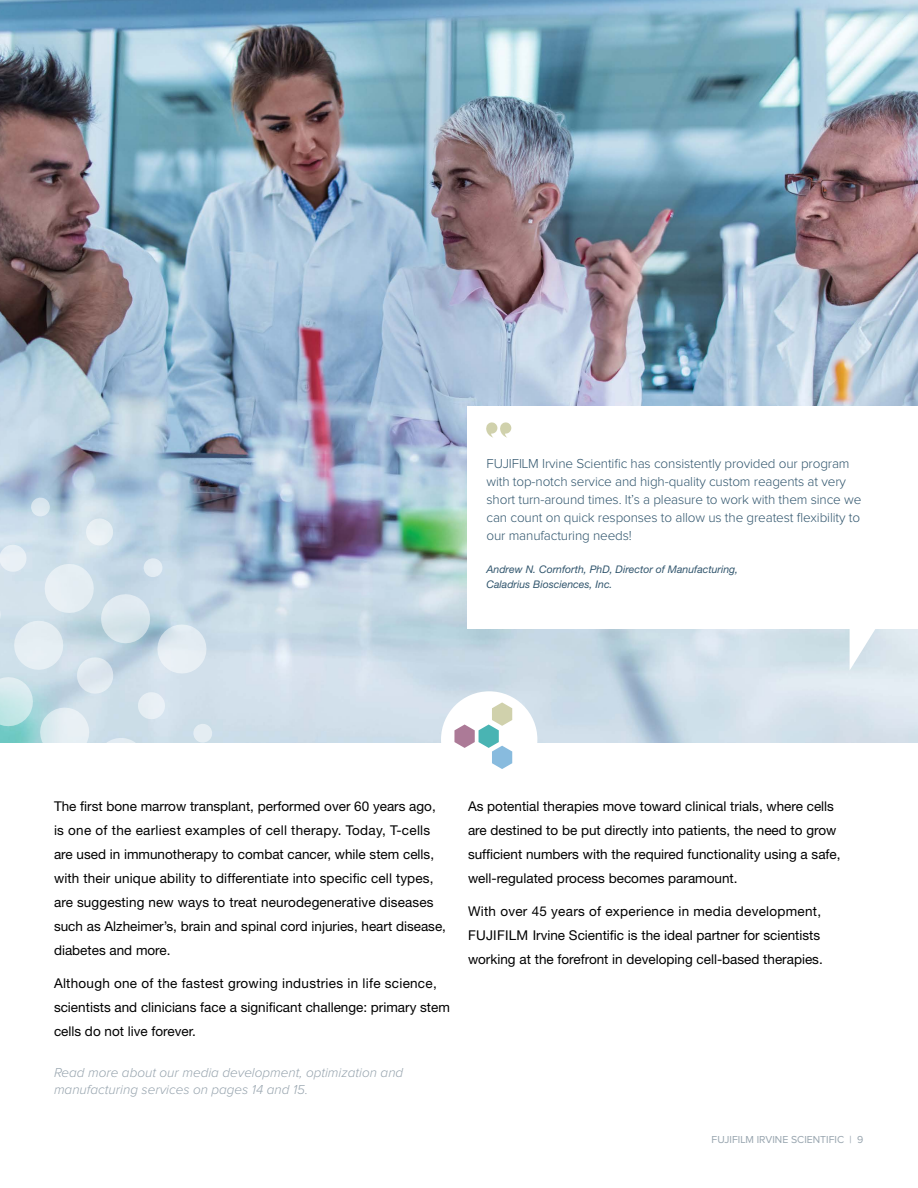
<style>
.page{position:relative;width:918px;height:1188px;background:#fff}
.page>*{position:absolute;margin:0;border:0;box-sizing:border-box;transform-origin:0 0}
.t1{font:13.5px/24px "Helvetica Neue LT Std";color:#000}
.t2{font:300 13.5px/18px "Proxima Nova";letter-spacing:-.01em;color:#31556d}
.t3{font:italic 300 13.5px/16.5px "Proxima Nova";color:#97a4ae}
.t4{font:italic 10.5px/15px "Helvetica Neue LT Std";color:#31556d}
.t5{font:10.5px "Proxima Nova";color:#97a4ae}
</style>
<div class="page">
<img style="left:0;top:0;width:918px;height:742px">
<div style="left:441px;top:691px;width:96px;height:97px;background:#fff;border-radius:50%"></div>
<svg style="left:454px;top:702px;width:58px;height:67px"></svg>
<svg style="left:0;top:421px;width:216px;height:322px;background:#c2d5e2"></svg>
<div style="left:468px;top:406px;width:450px;height:222px;background:#fff"></div>
<svg style="left:486px;top:422px;width:26px;height:16px"></svg>
<svg style="left:850px;top:628px;width:27px;height:42px"></svg>
<p class="t2" style="left:487px;top:455px;width:376px">FUJIFILM Irvine Scientific has consistently provided our program with top-notch service and high-quality custom reagents at very short turn-around times. It’s a pleasure to work with them since we can count on quick responses to allow us the greatest flexibility to our manufacturing needs!</p>
<p class="t4" style="left:487px;top:561px;width:253px">Andrew N. Cornforth, PhD, Director of Manufacturing,<br>Caladrius Biosciences, Inc.</p>
<p class="t1" style="left:54px;top:794px;width:394px">The first bone marrow transplant, performed over 60 years ago, is one of the earliest examples of cell therapy. Today, T-cells are used in immunotherapy to combat cancer, while stem cells, with their unique ability to differentiate into specific cell types, are suggesting new ways to treat neurodegenerative diseases such as Alzheimer’s, brain and spinal cord injuries, heart disease, diabetes and more.</p>
<p class="t1" style="left:54px;top:971px;width:398px">Although one of the fastest growing industries in life science, scientists and clinicians face a significant challenge: primary stem cells do not live forever.</p>
<p class="t3" style="left:54px;top:1065px;width:351px">Read more about our media development, optimization and manufacturing services on pages 14 and 15.</p>
<p class="t1" style="left:468px;top:794px;width:374px">As potential therapies move toward clinical trials, where cells are destined to be put directly into patients, the need to grow sufficient numbers with the required functionality using a safe, well-regulated process becomes paramount.</p>
<p class="t1" style="left:468px;top:899px;width:356px">With over 45 years of experience in media development,<br>FUJIFILM Irvine Scientific is the ideal partner for scientists working at the forefront in developing cell-based therapies.</p>
<p class="t5" style="left:712px;top:1133px;width:153px">FUJIFILM IRVINE SCIENTIFIC | 9</p>
</div>
